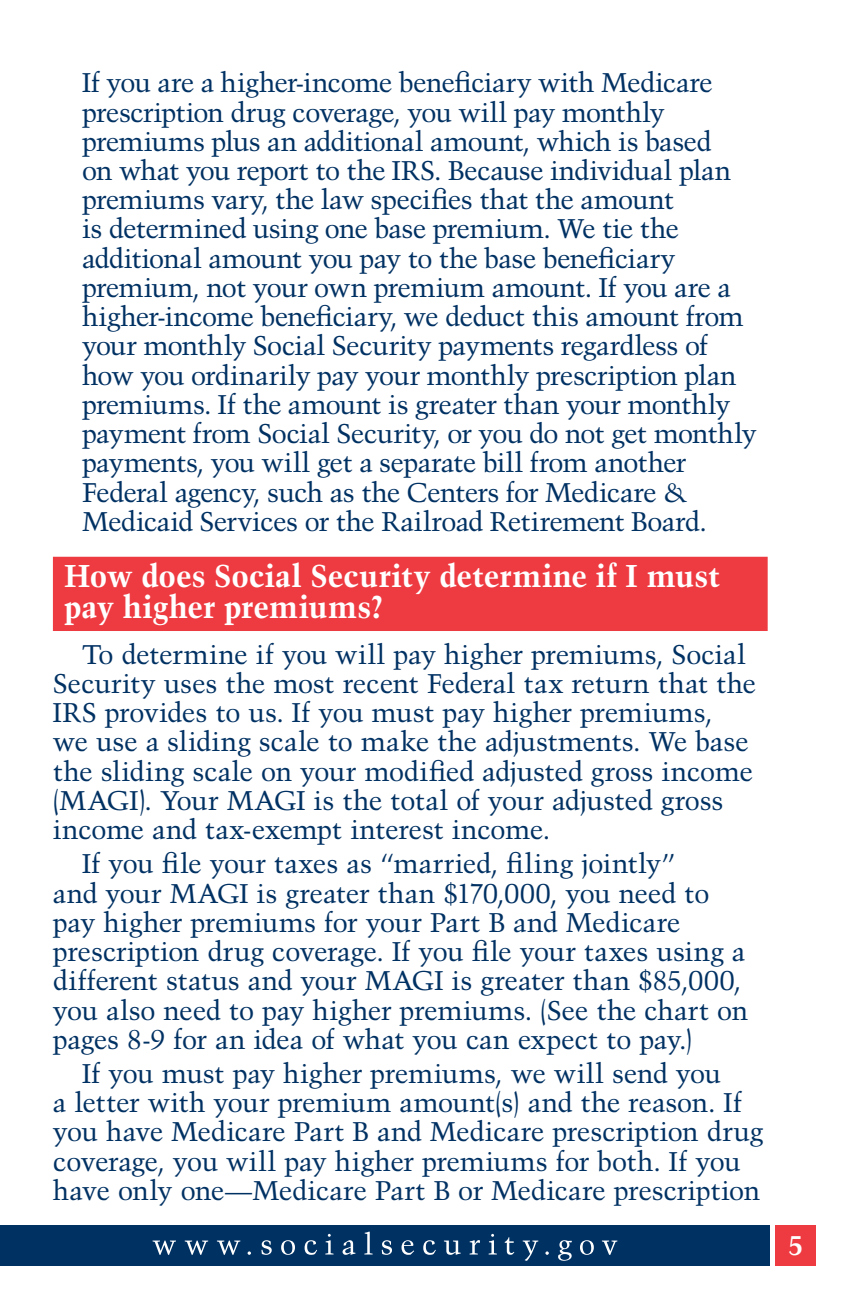
<style>
.page{position:relative;width:851px;height:1296px;background:#fff}
.page>*{position:absolute;margin:0;border:0;box-sizing:border-box;transform-origin:0 0}
.H1-2{font:700 31.5px/31.5px "Trump Mediaeval";letter-spacing:-.005em;color:#fff}
.Paragraph{font:27px/29.2px "Trump Mediaeval";letter-spacing:-.01em;color:#003163}
._1st_bullet_no_bulle{font:27px/29.2px "Trump Mediaeval";letter-spacing:-.03em;color:#003163}
.t1{font:700 27px "Trump Mediaeval";color:#fff}
</style>
<div class="page">
<div style="left:775px;top:1225px;width:41px;height:41px;background:#ee3a41"></div>
<div style="left:0;top:1225px;width:770px;height:41px;background:#003163"></div>
<svg style="left:152px;top:1232px;width:465px;height:29px"></svg>
<div style="left:53px;top:557px;width:714px;height:74px;background:#ee3a41"></div>
<p class="_1st_bullet_no_bulle" style="left:82px;top:68px;width:676px">If you are a higher-income beneficiary with Medicare prescription drug coverage, you will pay monthly premiums plus an additional amount, which is based<br>on what you report to the IRS. Because individual plan premiums vary, the law specifies that the amount<br>is determined using one base premium. We tie the additional amount you pay to the base beneficiary premium, not your own premium amount. If you are a higher-income beneficiary, we deduct this amount from your monthly Social Security payments regardless of how you ordinarily pay your monthly prescription plan premiums. If the amount is greater than your monthly payment from Social Security, or you do not get monthly payments, you will get a separate bill from another Federal agency, such as the Centers for Medicare &amp; Medicaid Services or the Railroad Retirement Board.</p>
<p class="H1-2" style="left:64px;top:559px;width:657px">How does Social Security determine if I must pay higher premiums?</p>
<p class="Paragraph" style="left:53px;top:639px;width:704px;text-indent:29px">To determine if you will pay higher premiums, Social Security uses the most recent Federal tax return that the IRS provides to us. If you must pay higher premiums,<br>we use a sliding scale to make the adjustments. We base the sliding scale on your modified adjusted gross income (MAGI). Your MAGI is the total of your adjusted gross income and tax-exempt interest income.</p>
<p class="Paragraph" style="left:53px;top:849px;width:697px;text-indent:29px">If you file your taxes as “married, filing jointly”<br>and your MAGI is greater than $170,000, you need to pay higher premiums for your Part B and Medicare prescription drug coverage. If you file your taxes using a different status and your MAGI is greater than $85,000, you also need to pay higher premiums. (See the chart on pages 8-9 for an idea of what you can expect to pay.)</p>
<p class="Paragraph" style="left:53px;top:1058px;width:711px;text-indent:29px">If you must pay higher premiums, we will send you<br>a letter with your premium amount(s) and the reason. If you have Medicare Part B and Medicare prescription drug coverage, you will pay higher premiums for both. If you have only one—Medicare Part B or Medicare prescription</p>
<p class="t1" style="left:788px;top:1228px;width:17px">5</p>
</div>
